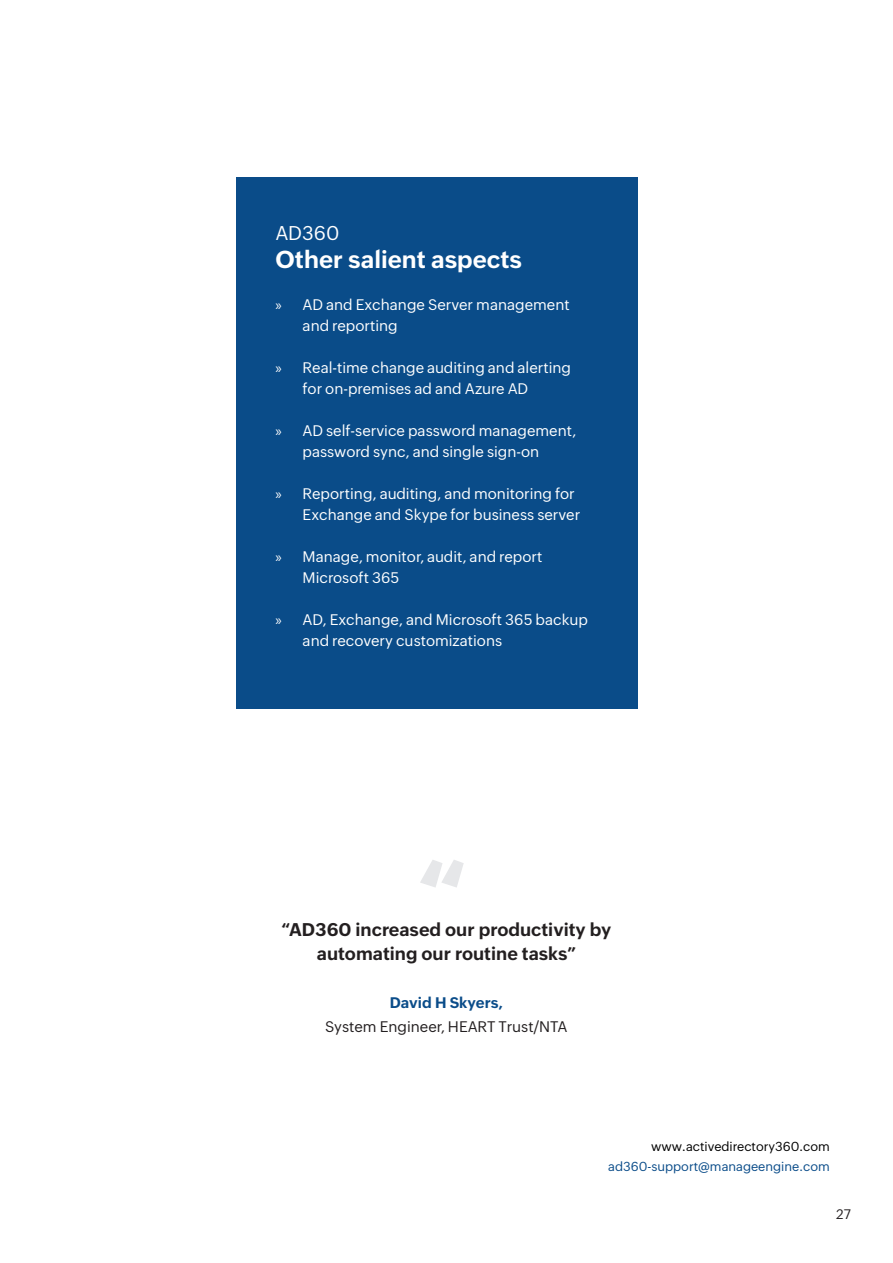
<style>
.page{position:relative;width:893px;height:1263px;background:#fff}
.page>*{position:absolute;margin:0;border:0;box-sizing:border-box;transform-origin:0 0}
.t1{font:900 90px "Zoho Puvi";color:#e6e7e9}
.t2{font:700 24px "Zoho Puvi";color:#fff}
.t3{font:19.5px "Zoho Puvi";color:#fff}
.t4{font:700 18px "Zoho Puvi";color:#231f20}
.t5{font:15px/21px "Zoho Puvi";color:#fff}
.t6{font:15px "Zoho Puvi";color:#231f20}
.t7{font:700 15px "Zoho Puvi";color:#0a4c89}
.t8{font:13.5px "Zoho Puvi";color:#231f20}
.t9{font:12.75px "Zoho Puvi";color:#0a4c89}
.t10{font:12.75px "Zoho Puvi";color:#000}
.s1{font-family:"Myriad Pro"}
</style>
<div class="page">
<div style="left:236px;top:177px;width:402px;height:532px;background:#0a4c89"></div>
<p class="t3" style="left:276px;top:218px;width:65px">AD360</p>
<p class="t2" style="left:276px;top:241px;width:248px">Other salient aspects</p>
<p class="t5" style="left:303px;top:292px;width:269px;text-indent:-27px"><span class="s1">»</span> AD and Exchange Server management and reporting</p>
<p class="t5" style="left:303px;top:355px;width:270px;text-indent:-27px"><span class="s1">»</span> Real-time change auditing and alerting for on-premises ad and Azure AD</p>
<p class="t5" style="left:303px;top:418px;width:275px;text-indent:-27px"><span class="s1">»</span> AD self-service password management, password sync, and single sign-on</p>
<p class="t5" style="left:303px;top:481px;width:279px;text-indent:-27px"><span class="s1">»</span> Reporting, auditing, and monitoring for<br>Exchange and Skype for business server</p>
<p class="t5" style="left:303px;top:544px;width:241px;text-indent:-27px"><span class="s1">»</span> Manage, monitor, audit, and report<br>Microsoft 365</p>
<p class="t5" style="left:303px;top:607px;width:287px;text-indent:-27px"><span class="s1">»</span> AD, Exchange, and Microsoft 365 backup and recovery customizations</p>
<p class="t1" style="left:418px;top:823px;width:47px">“</p>
<p class="t4" style="left:282px;top:915px;width:331px">“AD360 increased our productivity by</p>
<p class="t4" style="left:317px;top:939px;width:261px">automating our routine tasks”</p>
<p class="t7" style="left:390px;top:991px;width:115px">David H Skyers,</p>
<p class="t6" style="left:325px;top:1015px;width:244px">System Engineer, HEART Trust/NTA</p>
<p class="t10" style="left:651px;top:1137px;width:180px">www.activedirectory360.com</p>
<p class="t9" style="left:608px;top:1156px;width:223px">ad360-support@manageengine.com</p>
<p class="t8" style="left:836px;top:1204px;width:16px">27</p>
</div>
